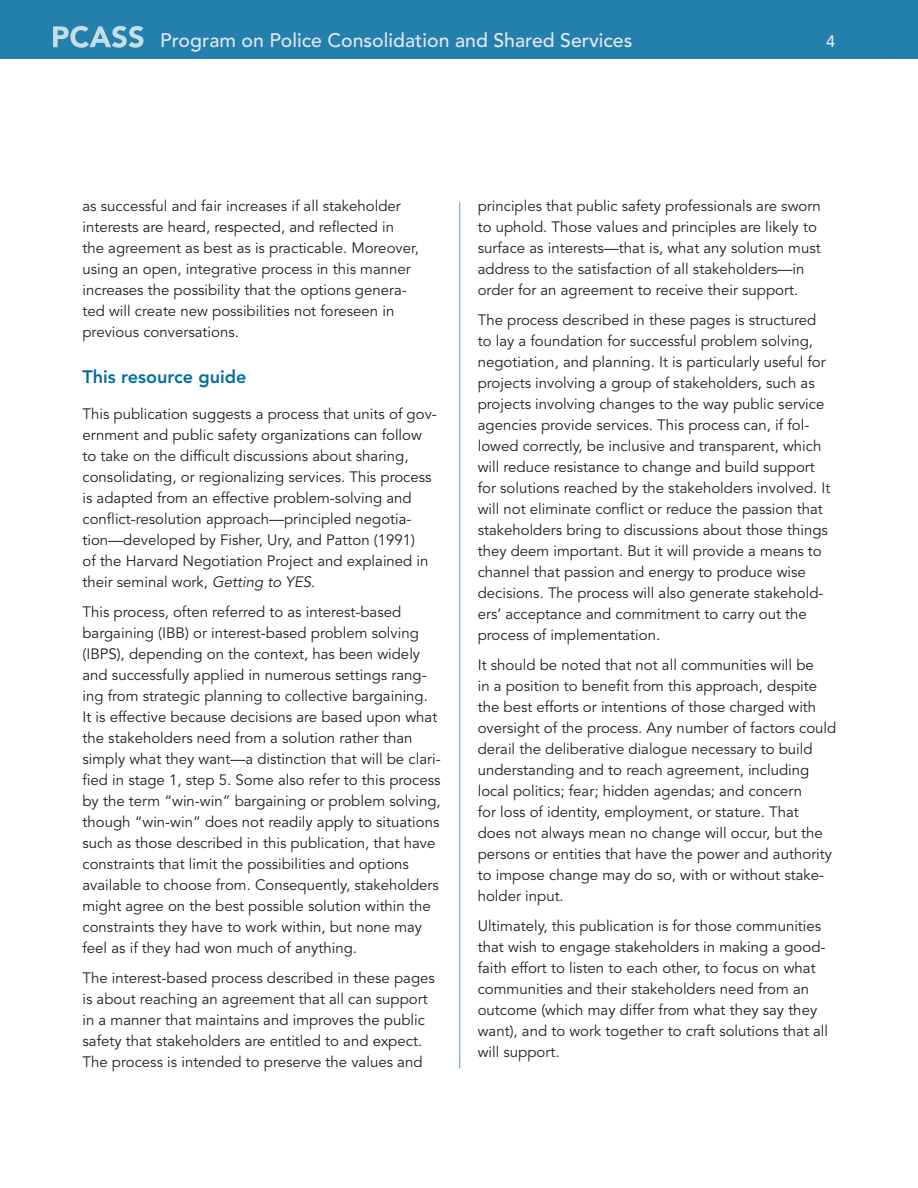
<style>
.page{position:relative;width:918px;height:1188px;background:#fff}
.page>*{position:absolute;margin:0;border:0;box-sizing:border-box;transform-origin:0 0}
.t1{font:500 19.5px "Avenir LT Std";color:#e1e8f1}
.t2{font:800 18px "Avenir LT Std";color:#006e9f}
.t3{font:500 16.5px "Avenir LT Std";color:#e1e8f1}
.Text{font:15px/21px "Avenir LT Std";color:#231f20}
.s1{font-style:italic}
</style>
<div class="page">
<div style="left:0;top:0;width:918px;height:59px;background:#237fab"></div>
<svg style="left:53px;top:26px;width:91px;height:22px;background:#6fabc7"></svg>
<hr style="left:459px;top:202px;width:1px;height:866px;background:#5c92b8">
<h1 class="t1" style="left:160px;top:29px;width:474px">Program on Police Consolidation and Shared Services</h1>
<p class="t3" style="left:826px;top:31px;width:11px">4</p>
<p class="Text" style="left:82px;top:196px;width:338px">as successful and fair increases if all stakeholder interests are heard, respected, and reflected in the agreement as best as is practicable. Moreover, using an open, integrative process in this manner increases the possibility that the options genera&shy;ted will create new possibilities not foreseen in previous conversations.</p>
<h3 class="t2" style="left:82px;top:366px;width:166px">This resource guide</h3>
<p class="Text" style="left:82px;top:404px;width:356px">This publication suggests a process that units of gov&shy;ernment and public safety organizations can follow to take on the difficult discussions about sharing, consolidating, or regionalizing services. This process is adapted from an effective problem-solving and conflict-resolution approach—principled negotia&shy;tion—developed by Fisher, Ury, and Patton (1991)<br>of the Harvard Negotiation Project and explained in their seminal work, <span class="s1">Getting to YES</span>.</p>
<p class="Text" style="left:82px;top:602px;width:360px">This process, often referred to as interest-based bargaining (IBB) or interest-based problem solving (IBPS), depending on the context, has been widely and successfully applied in numerous settings rang&shy;ing from strategic planning to collective bargaining.<br>It is effective because decisions are based upon what the stakeholders need from a solution rather than simply what they want—a distinction that will be clari&shy;fied in stage 1, step 5. Some also refer to this process by the term “win-win” bargaining or problem solving, though “win-win” does not readily apply to situations such as those described in this publication, that have constraints that limit the possibilities and options available to choose from. Consequently, stakeholders might agree on the best possible solution within the constraints they have to work within, but none may feel as if they had won much of anything.</p>
<p class="Text" style="left:82px;top:968px;width:354px">The interest-based process described in these pages is about reaching an agreement that all can support in a manner that maintains and improves the public safety that stakeholders are entitled to and expect.<br>The process is intended to preserve the values and</p>
<p class="Text" style="left:478px;top:196px;width:345px">principles that public safety professionals are sworn to uphold. Those values and principles are likely to surface as interests—that is, what any solution must address to the satisfaction of all stakeholders—in order for an agreement to receive their support.</p>
<p class="Text" style="left:478px;top:310px;width:354px">The process described in these pages is structured to lay a foundation for successful problem solving, negotiation, and planning. It is particularly useful for projects involving a group of stakeholders, such as projects involving changes to the way public service agencies provide services. This process can, if fol&shy;lowed correctly, be inclusive and transparent, which will reduce resistance to change and build support for solutions reached by the stakeholders involved. It will not eliminate conflict or reduce the passion that stakeholders bring to discussions about those things they deem important. But it will provide a means to channel that passion and energy to produce wise decisions. The process will also generate stakehold&shy;ers’ acceptance and commitment to carry out the process of implementation.</p>
<p class="Text" style="left:478px;top:655px;width:360px">It should be noted that not all communities will be<br>in a position to benefit from this approach, despite the best efforts or intentions of those charged with oversight of the process. Any number of factors could derail the deliberative dialogue necessary to build understanding and to reach agreement, including local politics; fear; hidden agendas; and concern<br>for loss of identity, employment, or stature. That<br>does not always mean no change will occur, but the persons or entities that have the power and authority to impose change may do so, with or without stake&shy;holder input.</p>
<p class="Text" style="left:478px;top:916px;width:352px">Ultimately, this publication is for those communities that wish to engage stakeholders in making a good&shy;faith effort to listen to each other, to focus on what communities and their stakeholders need from an outcome (which may differ from what they say they want), and to work together to craft solutions that all will support.</p>
</div>
